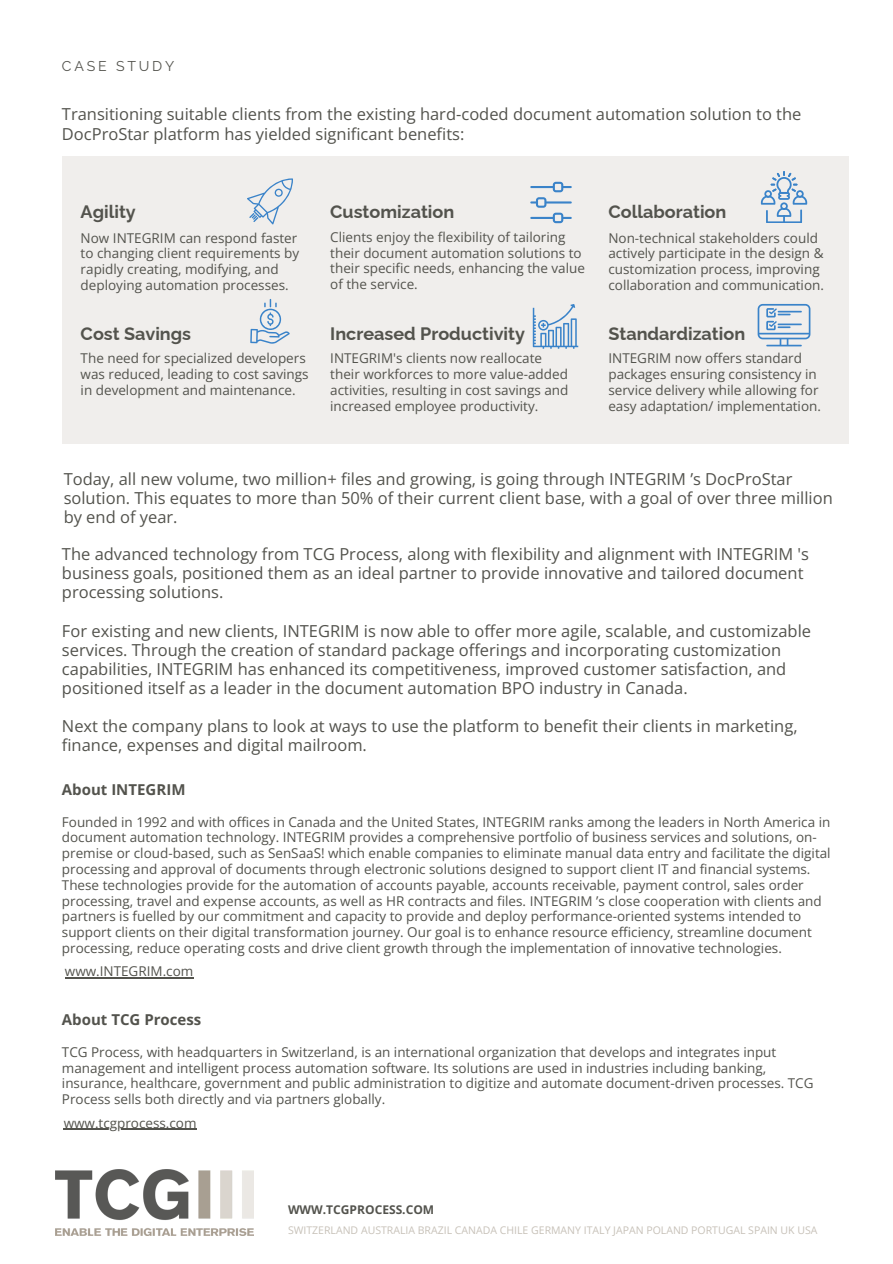
<style>
.page{position:relative;width:893px;height:1264px;background:#fff}
.page>*{position:absolute;margin:0;border:0;box-sizing:border-box;transform-origin:0 0}
.t1{font:700 18px "Raleway";color:#53534d}
.t2{font:16.5px/19.2px "Open Sans";color:#53534d}
.t3{font:700 15px "Open Sans";color:#53534d}
.t4{font:14.1px "Raleway";letter-spacing:.2em;color:#53534d}
.t5{font:13.5px/15.8px "Open Sans";color:#53534d}
.t6{font:700 12px "Open Sans";color:#53534d}
.t7{font:10.5px "Open Sans";color:#c7c1b8}
</style>
<div class="page">
<img style="left:56px;top:1169px;width:198px;height:66px">
<div style="left:62px;top:156px;width:786px;height:287px;background:#f0eeec"></div>
<svg style="left:247px;top:178px;width:46px;height:46px"></svg>
<svg style="left:532px;top:304px;width:46px;height:45px"></svg>
<svg style="left:757px;top:304px;width:53px;height:42px"></svg>
<svg style="left:250px;top:299px;width:39px;height:45px"></svg>
<svg style="left:760px;top:171px;width:47px;height:52px"></svg>
<svg style="left:530px;top:182px;width:41px;height:41px"></svg>
<hr style="left:65px;top:977px;width:128px;height:1px;background:#53534d">
<hr style="left:64px;top:1128px;width:133px;height:1px;background:#53534d">
<p class="t4" style="left:62px;top:57px;width:114px">CASE STUDY</p>
<p class="t2" style="left:62px;top:104px;width:741px">Transitioning suitable clients from the existing hard-coded document automation solution to the<br>DocProStar platform has yielded significant benefits:</p>
<p class="t1" style="left:81px;top:201px;width:57px">Agility</p>
<p class="t1" style="left:330px;top:201px;width:126px">Customization</p>
<p class="t1" style="left:608px;top:201px;width:119px">Collaboration</p>
<p class="t5" style="left:81px;top:229px;width:220px">Now INTEGRIM can respond faster to changing client requirements by rapidly creating, modifying, and deploying automation processes.</p>
<p class="t5" style="left:330px;top:229px;width:256px">Clients enjoy the flexibility of tailoring their document automation solutions to their specific needs, enhancing the value of the service.</p>
<p class="t5" style="left:608px;top:229px;width:217px">Non-technical stakeholders could actively participate in the design &amp; customization process, improving collaboration and communication.</p>
<p class="t1" style="left:81px;top:323px;width:112px">Cost Savings</p>
<p class="t1" style="left:330px;top:323px;width:196px">Increased Productivity</p>
<p class="t1" style="left:608px;top:323px;width:138px">Standardization</p>
<p class="t5" style="left:81px;top:350px;width:229px">The need for specialized developers was reduced, leading to cost savings in development and maintenance.</p>
<p class="t5" style="left:330px;top:350px;width:240px">INTEGRIM's clients now reallocate their workforces to more value-added activities, resulting in cost savings and increased employee productivity.</p>
<p class="t5" style="left:608px;top:350px;width:214px">INTEGRIM now offers standard packages ensuring consistency in service delivery while allowing for easy adaptation/ implementation.</p>
<p class="t2" style="left:64px;top:468px;width:770px">Today, all new volume, two million+ files and growing, is going through INTEGRIM ’s DocProStar solution. This equates to more than 50% of their current client base, with a goal of over three million by end of year.</p>
<p class="t2" style="left:62px;top:544px;width:748px">The advanced technology from TCG Process, along with flexibility and alignment with INTEGRIM 's business goals, positioned them as an ideal partner to provide innovative and tailored document processing solutions.</p>
<p class="t2" style="left:62px;top:620px;width:750px">For existing and new clients, INTEGRIM is now able to offer more agile, scalable, and customizable services. Through the creation of standard package offerings and incorporating customization capabilities, INTEGRIM has enhanced its competitiveness, improved customer satisfaction, and positioned itself as a leader in the document automation BPO industry in Canada.</p>
<p class="t2" style="left:62px;top:716px;width:737px">Next the company plans to look at ways to use the platform to benefit their clients in marketing, finance, expenses and digital mailroom.</p>
<p class="t3" style="left:62px;top:779px;width:125px">About INTEGRIM</p>
<p class="t5" style="left:62px;top:813px;width:770px">Founded in 1992 and with offices in Canada and the United States, INTEGRIM ranks among the leaders in North America in document automation technology. INTEGRIM provides a comprehensive portfolio of business services and solutions, on&shy;premise or cloud-based, such as SenSaaS! which enable companies to eliminate manual data entry and facilitate the digital processing and approval of documents through electronic solutions designed to support client IT and financial systems.<br>These technologies provide for the automation of accounts payable, accounts receivable, payment control, sales order processing, travel and expense accounts, as well as HR contracts and files. INTEGRIM ’s close cooperation with clients and partners is fuelled by our commitment and capacity to provide and deploy performance-oriented systems intended to support clients on their digital transformation journey. Our goal is to enhance resource efficiency, streamline document processing, reduce operating costs and drive client growth through the implementation of innovative technologies.</p>
<p class="t5" style="left:65px;top:963px;width:130px">www.INTEGRIM.com</p>
<p class="t3" style="left:62px;top:1009px;width:141px">About TCG Process</p>
<p class="t5" style="left:62px;top:1043px;width:753px">TCG Process, with headquarters in Switzerland, is an international organization that develops and integrates input management and intelligent process automation software. Its solutions are used in industries including banking, insurance, healthcare, government and public administration to digitize and automate document-driven processes. TCG Process sells both directly and via partners globally.</p>
<p class="t5" style="left:64px;top:1114px;width:134px">www.tcgprocess.com</p>
<p class="t6" style="left:288px;top:1201px;width:148px">WWW.TCGPROCESS.COM</p>
<p class="t7" style="left:288px;top:1222px;width:531px">SWITZERLAND AUSTRALIA BRAZIL CANADA CHILE GERMANY ITALY JAPAN POLAND PORTUGAL SPAIN UK USA</p>
</div>
